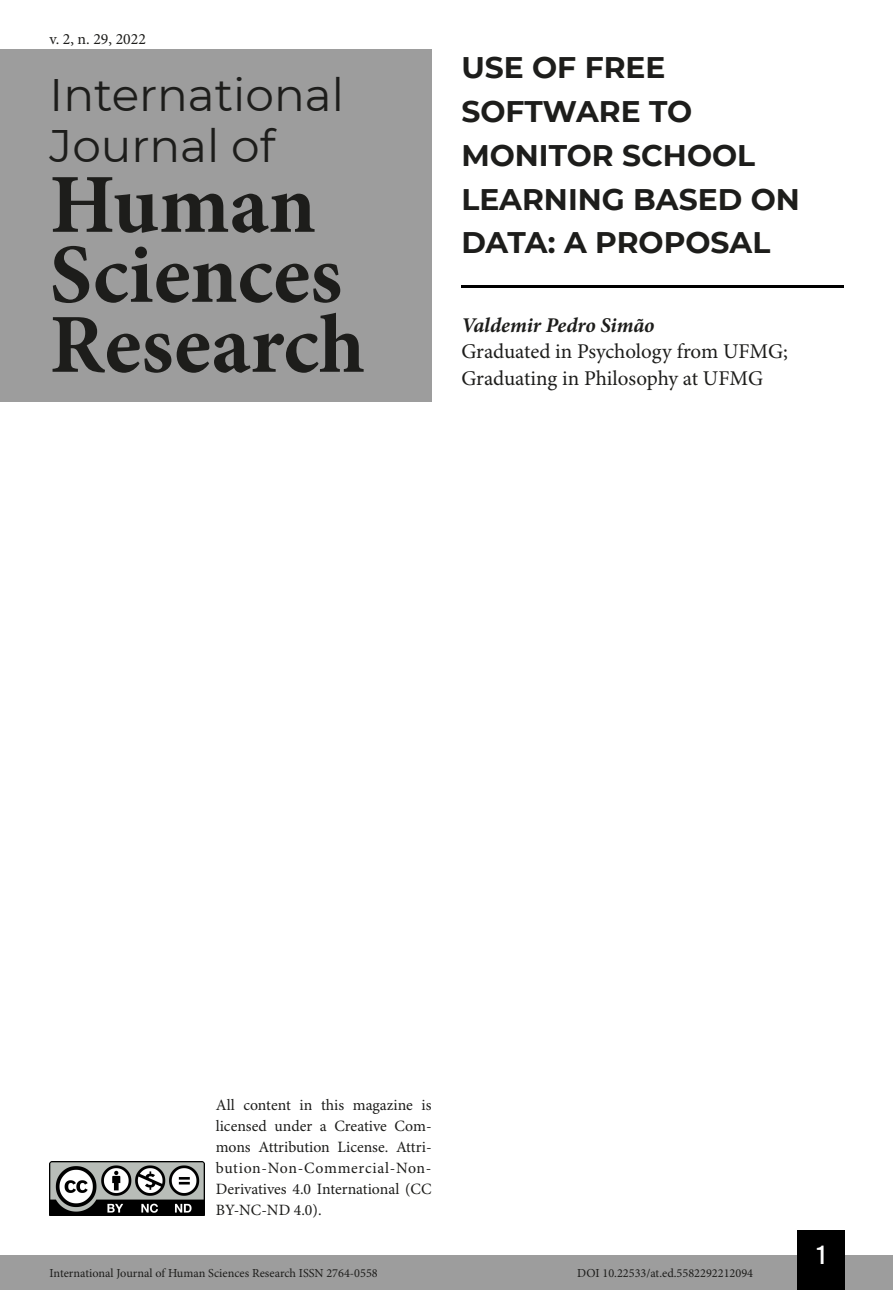
<style>
.page{position:relative;width:893px;height:1290px;background:#fff}
.page>*{position:absolute;margin:0;border:0;box-sizing:border-box;transform-origin:0 0}
.t1{font:700 84px/70px "Minion Pro";color:#1d1d1b}
.t2{font:45.5px/50.8px "Montserrat";color:#1d1d1b}
.t3{font:700 29.75px/43.8px "Montserrat";color:#1d1d1b}
.t4{font:26.25px "Bebas Kai";color:#fff}
.t5{font:21px/26.2px "Minion Pro";color:#1d1d1b}
.t6{font:italic 700 21px "Minion Pro";letter-spacing:-.005em;color:#1d1d1b}
.t7{font:15.75px/21px "Minion Pro";color:#1d1d1b;text-align:justify}
.t8{font:12.25px "Minion Pro";color:#1d1d1b}
</style>
<div class="page">
<div style="left:0;top:1255px;width:893px;height:35px;background:#9d9d9d"></div>
<div style="left:797px;top:1230px;width:48px;height:60px;background:#000"></div>
<img style="left:50px;top:1161px;width:154px;height:54px">
<div style="left:0;top:50px;width:432px;height:352px;background:#9d9d9d"></div>
<hr style="left:461px;top:285px;width:382px;height:3px;background:#000">
<p class="t7" style="left:50px;top:29px;width:98px">v. 2, n. 29, 2022</p>
<h2 class="t2" style="left:50px;top:68px;width:296px">International<br>Journal of</h2>
<h1 class="t1" style="left:50px;top:169px;width:317px">Human<br>Sciences<br>Research</h1>
<h3 class="t3" style="left:461px;top:44px;width:340px">USE OF FREE<br>SOFTWARE TO<br>MONITOR SCHOOL<br>LEARNING BASED ON<br>DATA: A PROPOSAL</h3>
<h3 class="t6" style="left:461px;top:310px;width:195px">Valdemir Pedro Simão</h3>
<h3 class="t5" style="left:461px;top:339px;width:328px">Graduated in Psychology from UFMG;<br>Graduating in Philosophy at UFMG</h3>
<p class="t7" style="left:216px;top:1095px;width:217px">All content in this magazine is licensed under a Creative Com&shy;mons Attribution License. Attri&shy;bution-Non-Commercial-Non-Derivatives 4.0 International (CC BY-NC-ND 4.0).</p>
<p class="t8" style="left:50px;top:1266px;width:330px">International Journal of Human Sciences Research ISSN 2764-0558</p>
<p class="t8" style="left:577px;top:1266px;width:177px">DOI 10.22533/at.ed.5582292212094</p>
<h3 class="t4" style="left:817px;top:1241px;width:10px">1</h3>
</div>
